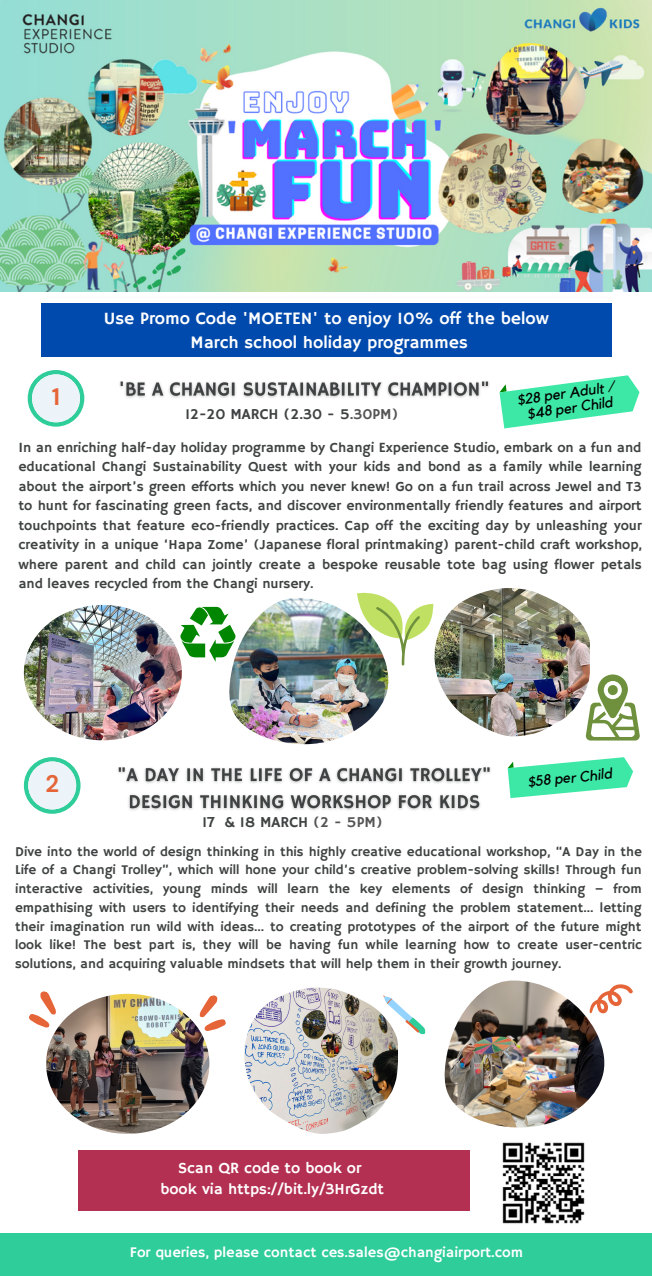
<style>
.page{position:relative;width:652px;height:1276px;background:#fff}
.page>*{position:absolute;margin:0;border:0;box-sizing:border-box;transform-origin:0 0}
.t1{font:700 23.8px "DM Sans";color:#e56438}
.t2{font:17.5px "Hammersmith One";color:#fff}
.t3{font:15.6px "Hammersmith One";color:#fff}
.t4{font:15.2px "Hammersmith One";color:#3f4242}
.t5{font:14.7px "Hammersmith One";color:#fff}
.t6{font:italic 14.6px "Kollektif";color:#000}
.t7{font:14px/19.5px "Hammersmith One";color:#3f4242;text-align:justify}
.t8{font:13.5px/18.8px "Hammersmith One";color:#3f4242;text-align:justify}
.s1{color:#545454}
</style>
<div class="page">
<img style="left:0;top:0;width:652px;height:291px">
<div style="left:41px;top:304px;width:570px;height:53px;background:#004aad"></div>
<svg style="left:28px;top:370px;width:56px;height:57px"></svg>
<div style="left:32px;top:374px;width:48px;height:48px;background:#ecf3f9;border-radius:50%"></div>
<svg style="left:499px;top:375px;width:141px;height:53px"></svg>
<img style="left:24px;top:605px;width:158px;height:135px">
<img style="left:229px;top:598px;width:160px;height:146px">
<img style="left:434px;top:588px;width:156px;height:148px">
<svg style="left:24px;top:757px;width:57px;height:57px"></svg>
<div style="left:28px;top:761px;width:48px;height:48px;background:#ecf3f9;border-radius:50%"></div>
<svg style="left:507px;top:757px;width:126px;height:41px"></svg>
<img style="left:244px;top:987px;width:153px;height:147px">
<img style="left:46px;top:994px;width:163px;height:140px">
<img style="left:444px;top:980px;width:160px;height:148px">
<div style="left:0;top:1233px;width:652px;height:43px;background:#2fcd99"></div>
<div style="left:78px;top:1151px;width:392px;height:60px;background:#b43052"></div>
<img style="left:502px;top:1142px;width:83px;height:82px">
<svg style="left:383px;top:994px;width:42px;height:42px"></svg>
<svg style="left:587px;top:982px;width:46px;height:33px"></svg>
<svg style="left:29px;top:991px;width:33px;height:38px"></svg>
<svg style="left:195px;top:994px;width:31px;height:38px"></svg>
<svg style="left:179px;top:605px;width:58px;height:57px"></svg>
<svg style="left:357px;top:593px;width:76px;height:72px"></svg>
<svg style="left:585px;top:674px;width:55px;height:66px"></svg>
<img style="left:119px;top:381px;width:370px;height:17px">
<img style="left:117px;top:767px;width:374px;height:44px">
<p class="t1" style="left:52px;top:381px;width:10px">1</p>
<p class="t2" style="left:104px;top:308px;width:446px">Use Promo Code 'MOETEN' to enjoy 10% off the below</p>
<p class="t2" style="left:190px;top:332px;width:279px">March school holiday programmes</p>
<p class="t4" style="left:185px;top:405px;width:215px">12-20 MARCH (2.30 - 5<span class="s1">.30PM)</span></p>
<p class="t6" style="left:516px;top:393px;width:100px;rotate:-8deg">$28 per Adult /</p>
<p class="t6" style="left:526px;top:407px;width:87px;rotate:-8deg">$48 per Child</p>
<p class="t7" style="left:18px;top:438px;width:625px">In an enriching half-day holiday programme by Changi Experience Studio, embark on a fun and educational Changi Sustainability Quest with your kids and bond as a family while learning about the airport’s green efforts which you never knew! Go on a fun trail across Jewel and T3 to hunt for fascinating green facts, and discover environmentally friendly features and airport touchpoints that feature eco-friendly practices. Cap off the exciting day by unleashing your creativity in a unique ‘Hapa Zome’ (Japanese floral printmaking) parent-child craft workshop, where parent and child can jointly create a bespoke reusable tote bag using flower petals and leaves recycled from the Changi nursery.</p>
<p class="t1" style="left:45px;top:769px;width:15px">2</p>
<p class="t4" style="left:202px;top:813px;width:182px">17 &amp; 18 MARCH <span class="s1">(2 - 5PM)</span></p>
<p class="t6" style="left:527px;top:775px;width:86px;rotate:-6deg">$58 per Child</p>
<p class="t8" style="left:15px;top:842px;width:628px">Dive into the world of design thinking in this highly creative educational workshop, “A Day in the Life of a Changi Trolley”, which will hone your child’s creative problem-solving skills! Through fun interactive activities, young minds will learn the key elements of design thinking – from empathising with users to identifying their needs and defining the problem statement… letting their imagination run wild with ideas… to creating prototypes of the airport of the future might look like! The best part is, they will be having fun while learning how to create user-centric solutions, and acquiring valuable mindsets that will help them in their growth journey.</p>
<p class="t3" style="left:178px;top:1159px;width:185px">Scan QR code to book or</p>
<p class="t3" style="left:160px;top:1180px;width:225px">book via https://bit.ly/3HrGzdt</p>
<p class="t5" style="left:130px;top:1243px;width:395px">For queries, please contact ces.sales@changiairport.com</p>
</div>
